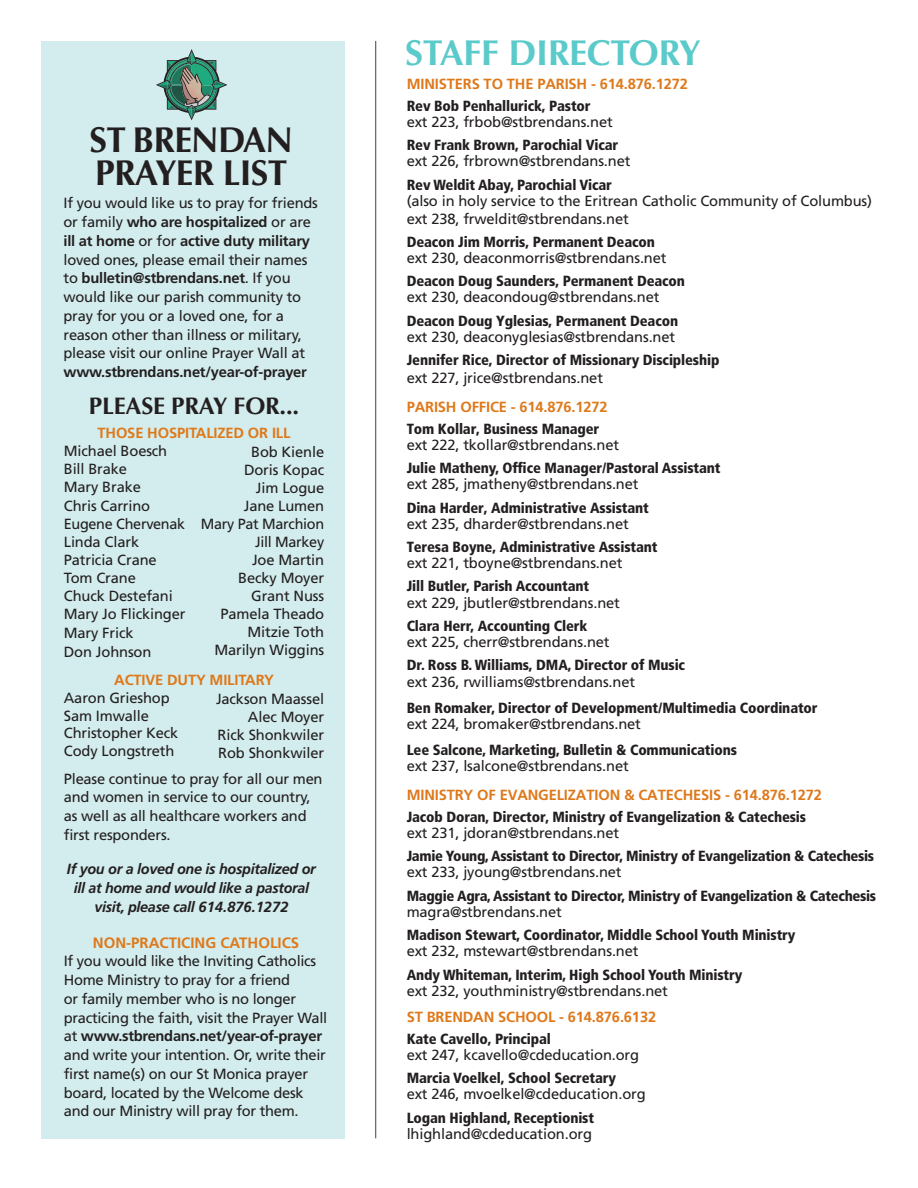
<style>
.page{position:relative;width:918px;height:1188px;background:#fff}
.page>*{position:absolute;margin:0;border:0;box-sizing:border-box;transform-origin:0 0}
.t1{font:700 36px/33px "Optima";letter-spacing:-.02em;color:#231f20}
.t2{font:700 36px "Optima";letter-spacing:-.01em;color:#5bcaca}
.t3{font:700 24px "Optima";letter-spacing:-.01em;color:#231f20}
.t4{font:700 15px "Frutiger LT Std";color:#de791b}
.t5{font:14.7px/18.8px "Frutiger LT Std";letter-spacing:-.01em;color:#231f20}
.t6{font:900 condensed 14.7px "Frutiger LT Std";letter-spacing:-.01em;color:#231f20}
.t7{font:700 14.7px "Frutiger LT Std";letter-spacing:-.01em;color:#de791b}
.t8{font:italic 700 14.7px/18.8px "Frutiger LT Std";letter-spacing:-.02em;color:#231f20;text-align:center}
.t9{font:700 14.7px "Frutiger LT Std";letter-spacing:-.015em;color:#231f20}
.s1{font-weight:700}
</style>
<div class="page">
<div style="left:41px;top:41px;width:304px;height:1097px;background:#d3eced"></div>
<svg style="left:156px;top:49px;width:71px;height:71px"></svg>
<hr style="left:375px;top:41px;width:1px;height:1097px;background:#424242">
<h1 class="t1" style="left:89px;top:124px;width:205px">ST BRENDAN<br>PRAYER LIST</h1>
<p class="t5" style="left:64px;top:194px;width:256px">If you would like us to pray for friends or family <span class="s1">who are hospitalized</span> or are <span class="s1">ill at home</span> or for <span class="s1">active duty military </span>loved ones, please email their names to <span class="s1">bulletin@stbrendans.net</span>. If you would like our parish community to pray for you or a loved one, for a reason other than illness or military, please visit our online Prayer Wall at</p>
<p class="t9" style="left:64px;top:363px;width:245px">www.stbrendans.net/year-of-prayer</p>
<h2 class="t3" style="left:89px;top:392px;width:212px">PLEASE PRAY FOR...</h2>
<p class="t7" style="left:98px;top:424px;width:194px">THOSE HOSPITALIZED OR ILL</p>
<p class="t5" style="left:64px;top:442px;width:123px;line-height:18.3px">Michael Boesch<br>Bill Brake<br>Mary Brake<br>Chris Carrino<br>Eugene Chervenak<br>Linda Clark<br>Patricia Crane<br>Tom Crane<br>Chuck Destefani<br>Mary Jo Flickinger<br>Mary Frick<br>Don Johnson</p>
<p class="t7" style="left:114px;top:672px;width:161px">ACTIVE DUTY MILITARY</p>
<p class="t5" style="left:64px;top:689px;width:116px;line-height:17.7px">Aaron Grieshop<br>Sam Imwalle<br>Christopher Keck<br>Cody Longstreth</p>
<p class="t5" style="left:64px;top:769px;width:260px">Please continue to pray for all our men and women in service to our country, as well as all healthcare workers and first responders.</p>
<p class="t5" style="left:201px;top:443px;width:125px;line-height:18px;text-align:right">Bob Kienle<br>Doris Kopac<br>Jim Logue<br>Jane Lumen<br>Mary Pat Marchion<br>Jill Markey<br>Joe Martin<br>Becky Moyer<br>Grant Nuss<br>Pamela Theado<br>Mitzie Toth<br>Marilyn Wiggins</p>
<p class="t5" style="left:216px;top:690px;width:110px;line-height:18px;text-align:right">Jackson Maassel<br>Alec Moyer<br>Rick Shonkwiler<br>Rob Shonkwiler</p>
<p class="t8" style="left:67px;top:860px;width:250px">If you or a loved one is hospitalized or ill at home and would like a pastoral visit, please call 614.876.1272</p>
<p class="t4" style="left:93px;top:934px;width:208px">NON-PRACTICING CATHOLICS</p>
<p class="t5" style="left:64px;top:952px;width:265px">If you would like the Inviting Catholics Home Ministry to pray for a friend<br>or family member who is no longer practicing the faith, visit the Prayer Wall at <span class="s1">www.stbrendans.net/year-of-prayer </span>and write your intention. Or, write their first name(s) on our St Monica prayer board, located by the Welcome desk and our Ministry will pray for them.</p>
<h1 class="t2" style="left:405px;top:32px;width:297px">STAFF DIRECTORY</h1>
<p class="t7" style="left:407px;top:75px;width:283px">MINISTERS TO THE PARISH - 614.876.1272</p>
<p class="t6" style="left:407px;top:97px;width:185px">Rev Bob Penhallurick, Pastor</p>
<p class="t5" style="left:407px;top:112px;width:208px">ext 223, frbob@stbrendans.net</p>
<p class="t6" style="left:407px;top:136px;width:213px">Rev Frank Brown, Parochial Vicar</p>
<p class="t5" style="left:407px;top:152px;width:225px">ext 226, frbrown@stbrendans.net</p>
<p class="t6" style="left:407px;top:176px;width:207px">Rev Weldit Abay, Parochial Vicar</p>
<p class="t5" style="left:407px;top:192px;width:467px;line-height:17.9px">(also in holy service to the Eritrean Catholic Community of Columbus) ext 238, frweldit@stbrendans.net</p>
<p class="t6" style="left:407px;top:233px;width:250px">Deacon Jim Morris, Permanent Deacon</p>
<p class="t5" style="left:407px;top:249px;width:261px">ext 230, deaconmorris@stbrendans.net</p>
<p class="t6" style="left:407px;top:272px;width:280px">Deacon Doug Saunders, Permanent Deacon</p>
<p class="t5" style="left:407px;top:288px;width:254px">ext 230, deacondoug@stbrendans.net</p>
<p class="t6" style="left:407px;top:312px;width:273px">Deacon Doug Yglesias, Permanent Deacon</p>
<p class="t5" style="left:407px;top:327px;width:270px">ext 230, deaconyglesias@stbrendans.net</p>
<p class="t6" style="left:407px;top:351px;width:314px">Jennifer Rice, Director of Missionary Discipleship</p>
<p class="t5" style="left:407px;top:369px;width:198px">ext 227, jrice@stbrendans.net</p>
<p class="t7" style="left:407px;top:398px;width:203px">PARISH OFFICE - 614.876.1272</p>
<p class="t6" style="left:407px;top:420px;width:194px">Tom Kollar, Business Manager</p>
<p class="t5" style="left:407px;top:435px;width:214px">ext 222, tkollar@stbrendans.net</p>
<p class="t6" style="left:407px;top:459px;width:315px">Julie Matheny, Office Manager/Pastoral Assistant</p>
<p class="t5" style="left:407px;top:475px;width:233px">ext 285, jmatheny@stbrendans.net</p>
<p class="t6" style="left:407px;top:499px;width:244px">Dina Harder, Administrative Assistant</p>
<p class="t5" style="left:407px;top:514px;width:224px">ext 235, dharder@stbrendans.net</p>
<p class="t6" style="left:407px;top:538px;width:252px">Teresa Boyne, Administrative Assistant</p>
<p class="t5" style="left:407px;top:554px;width:217px">ext 221, tboyne@stbrendans.net</p>
<p class="t6" style="left:407px;top:578px;width:184px">Jill Butler, Parish Accountant</p>
<p class="t5" style="left:407px;top:593px;width:215px">ext 229, jbutler@stbrendans.net</p>
<p class="t6" style="left:407px;top:617px;width:182px">Clara Herr, Accounting Clerk</p>
<p class="t5" style="left:407px;top:633px;width:204px">ext 225, cherr@stbrendans.net</p>
<p class="t6" style="left:407px;top:656px;width:280px">Dr. Ross B. Williams, DMA, Director of Music</p>
<p class="t5" style="left:407px;top:672px;width:230px">ext 236, rwilliams@stbrendans.net</p>
<p class="t6" style="left:407px;top:699px;width:412px">Ben Romaker, Director of Development/Multimedia Coordinator</p>
<p class="t5" style="left:407px;top:714px;width:236px">ext 224, bromaker@stbrendans.net</p>
<p class="t6" style="left:407px;top:741px;width:332px">Lee Salcone, Marketing, Bulletin &amp; Communications</p>
<p class="t5" style="left:407px;top:757px;width:224px">ext 237, lsalcone@stbrendans.net</p>
<p class="t7" style="left:407px;top:786px;width:417px">MINISTRY OF EVANGELIZATION &amp; CATECHESIS - 614.876.1272</p>
<p class="t6" style="left:407px;top:808px;width:401px">Jacob Doran, Director, Ministry of Evangelization &amp; Catechesis</p>
<p class="t5" style="left:407px;top:824px;width:214px">ext 231, jdoran@stbrendans.net</p>
<p class="t6" style="left:407px;top:847px;width:469px">Jamie Young, Assistant to Director, Ministry of Evangelization &amp; Catechesis</p>
<p class="t5" style="left:407px;top:863px;width:216px">ext 233, jyoung@stbrendans.net</p>
<p class="t6" style="left:407px;top:887px;width:471px">Maggie Agra, Assistant to Director, Ministry of Evangelization &amp; Catechesis</p>
<p class="t5" style="left:407px;top:902px;width:157px">magra@stbrendans.net</p>
<p class="t6" style="left:407px;top:926px;width:390px">Madison Stewart, Coordinator, Middle School Youth Ministry</p>
<p class="t5" style="left:407px;top:942px;width:233px">ext 232, mstewart@stbrendans.net</p>
<p class="t6" style="left:407px;top:966px;width:337px">Andy Whiteman, Interim, High School Youth Ministry</p>
<p class="t5" style="left:407px;top:981px;width:263px">ext 232, youthministry@stbrendans.net</p>
<p class="t7" style="left:407px;top:1008px;width:251px">ST BRENDAN SCHOOL - 614.876.6132</p>
<p class="t6" style="left:407px;top:1030px;width:146px">Kate Cavello, Principal</p>
<p class="t5" style="left:407px;top:1045px;width:234px">ext 247, kcavello@cdeducation.org</p>
<p class="t6" style="left:407px;top:1069px;width:211px">Marcia Voelkel, School Secretary</p>
<p class="t5" style="left:407px;top:1085px;width:241px">ext 246, mvoelkel@cdeducation.org</p>
<p class="t6" style="left:407px;top:1109px;width:189px">Logan Highland, Receptionist</p>
<p class="t5" style="left:407px;top:1124px;width:187px">lhighland@cdeducation.org</p>
</div>
